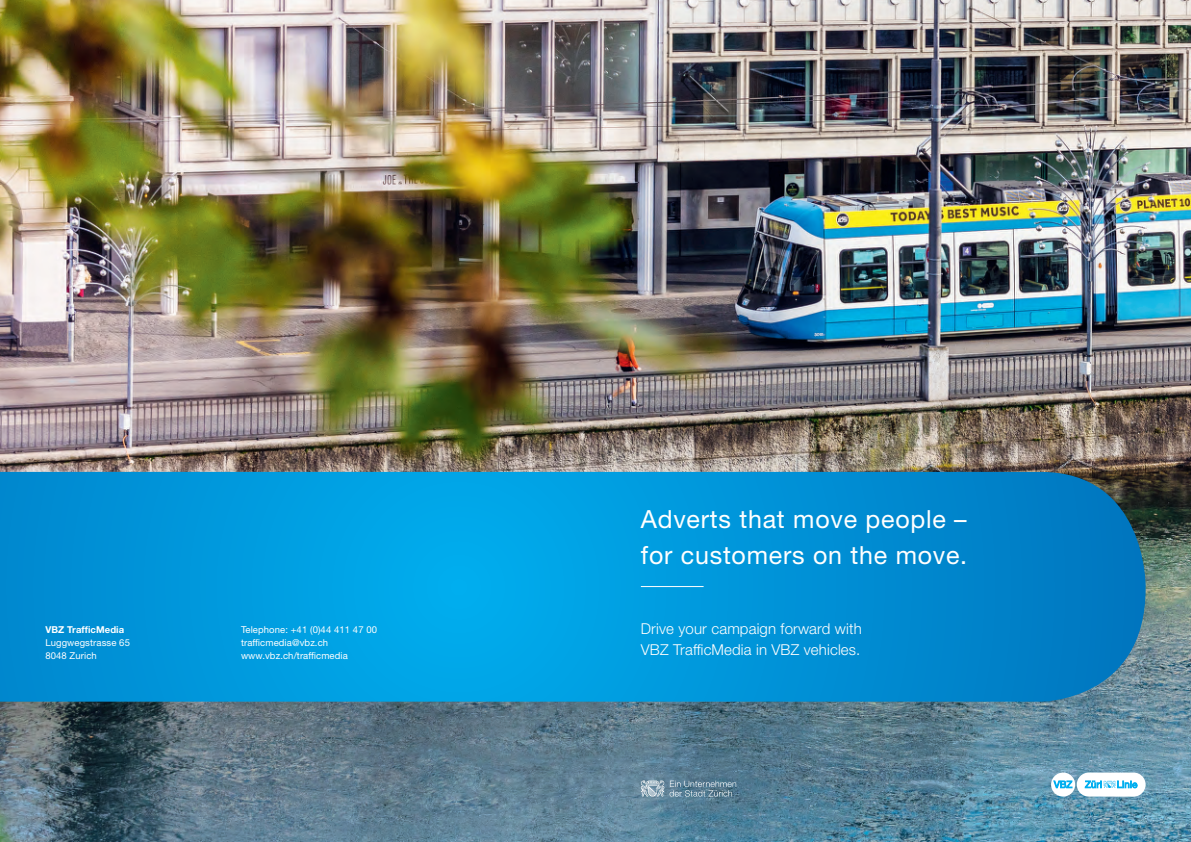
<style>
.page{position:relative;width:1191px;height:842px;background:#fff}
.page>*{position:absolute;margin:0;border:0;box-sizing:border-box;transform-origin:0 0}
.t1{font:25px/36px "Helvetica Neue LT Std";letter-spacing:.03em;color:#fff}
.t2{font:300 15px/21px "Helvetica Neue LT Std";letter-spacing:.01em;color:#fff}
.t3{font:9.5px/13px "Helvetica Neue LT Std";letter-spacing:.01em;color:#fff}
.t4{font:700 9.5px "Helvetica Neue LT Std";letter-spacing:.01em;color:#fff}
</style>
<div class="page">
<img style="left:0;top:0;width:1191px;height:842px">
<svg style="left:0;top:472px;width:1145px;height:230px;background:#0193d7"></svg>
<hr style="left:641px;top:586px;width:62px;height:1px;background:#fff">
<div style="left:1076px;top:772px;width:69px;height:25px;background:#fff;border-radius:12px"></div>
<svg style="left:1051px;top:772px;width:24px;height:25px"></svg>
<svg style="left:1053px;top:781px;width:19px;height:7px"></svg>
<svg style="left:1085px;top:781px;width:52px;height:7px"></svg>
<svg style="left:641px;top:780px;width:95px;height:17px;background:#7996a8"></svg>
<p class="t4" style="left:45px;top:623px;width:80px">VBZ TrafficMedia</p>
<p class="t3" style="left:45px;top:635px;width:86px">Luggwegstrasse 65<br>8048 Zurich</p>
<p class="t3" style="left:241px;top:622px;width:138px">Telephone: +41 (0)44 411 47 00 trafficmedia@vbz.ch www.vbz.ch/trafficmedia</p>
<h1 class="t1" style="left:641px;top:501px;width:328px">Adverts that move people – for customers on the move.</h1>
<h2 class="t2" style="left:641px;top:618px;width:222px">Drive your campaign forward with<br>VBZ TrafficMedia in VBZ vehicles.</h2>
</div>
